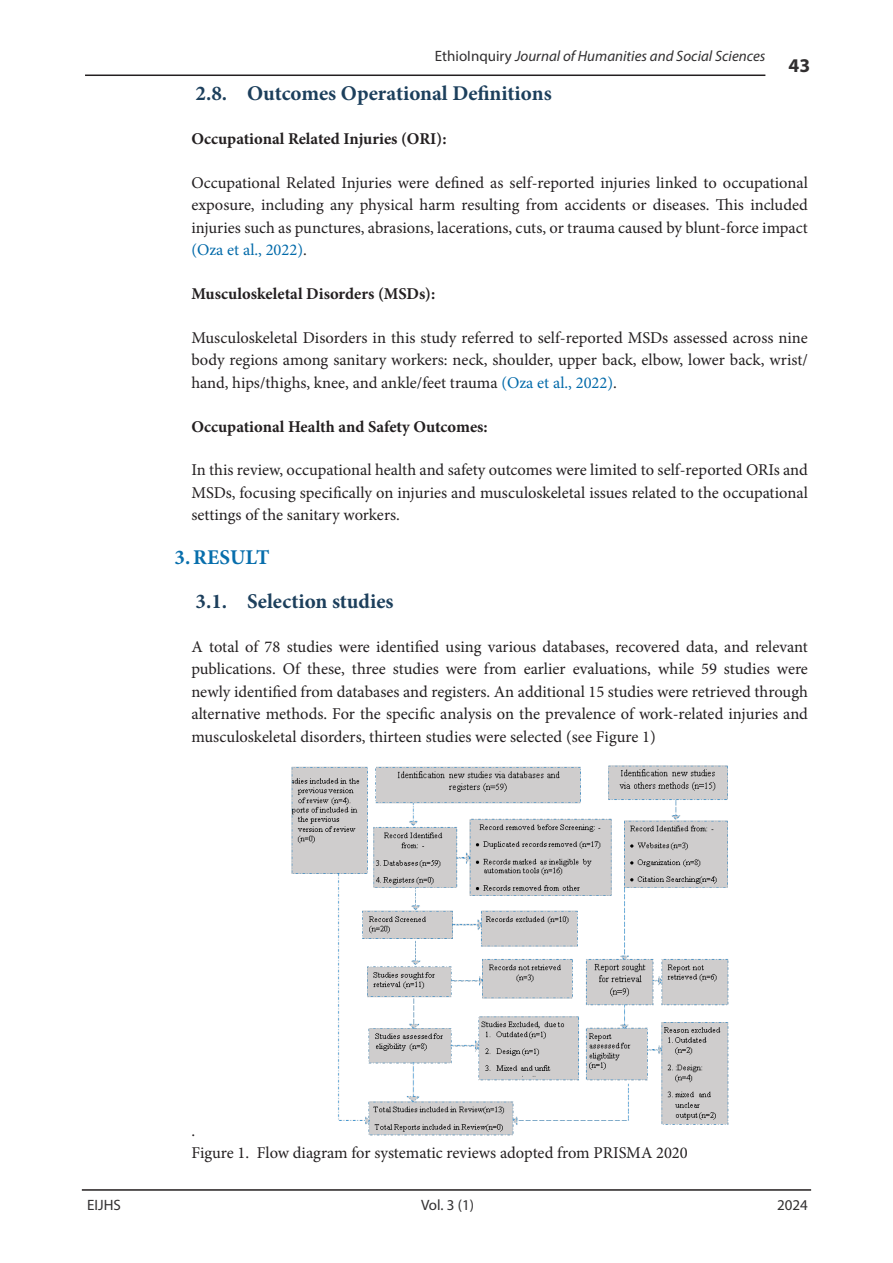
<style>
.page{position:relative;width:893px;height:1263px;background:#fff}
.page>*{position:absolute;margin:0;border:0;box-sizing:border-box;transform-origin:0 0}
.t1{font:700 21px "Minion Pro";color:#1c3f5c}
.t2{font:700 21px "Minion Pro";letter-spacing:.01em;color:#076eac}
.t3{font:700 19.5px "Myriad Pro";color:#312f30}
.Article_Body_Justified{font:16.5px/22.5px "Minion Pro";color:#231f20;text-align:justify}
.Article_Body_Justified-2{font:700 16.5px "Minion Pro";color:#231f20}
.t4{font:italic 15px "Myriad Pro";color:#312f30}
.t5{font:15px "Myriad Pro";color:#312f30}
.s1{font-style:normal}
.s2{color:#0169a9}
</style>
<div class="page">
<hr style="left:82px;top:1189px;width:729px;height:2px;background:#231f20">
<hr style="left:85px;top:75px;width:680px;height:1px;background:#231f20">
<img style="left:291px;top:765px;width:438px;height:370px">
<p class="t4" style="left:435px;top:47px;width:332px"><span class="s1">EthioInquiry</span> Journal of Humanities and Social Sciences</p>
<p class="t3" style="left:789px;top:52px;width:23px">43</p>
<p class="t1" style="left:196px;top:79px;width:358px">2.8. Outcomes Operational Definitions</p>
<p class="Article_Body_Justified-2" style="left:191px;top:127px;width:257px">Occupational Related Injuries (ORI):</p>
<p class="Article_Body_Justified" style="left:191px;top:171px;width:618px">Occupational Related Injuries were defined as self-reported injuries linked to occupational exposure, including any physical harm resulting from accidents or diseases. This included injuries such as punctures, abrasions, lacerations, cuts, or trauma caused by blunt-force impact <span class="s2">(Oza et al., 2022)</span>.</p>
<p class="Article_Body_Justified-2" style="left:191px;top:282px;width:245px">Musculoskeletal Disorders (MSDs):</p>
<p class="Article_Body_Justified" style="left:191px;top:326px;width:618px">Musculoskeletal Disorders in this study referred to self-reported MSDs assessed across nine body regions among sanitary workers: neck, shoulder, upper back, elbow, lower back, wrist/ hand, hips/thighs, knee, and ankle/feet trauma <span class="s2">(Oza et al., 2022)</span>.</p>
<p class="Article_Body_Justified-2" style="left:191px;top:415px;width:298px">Occupational Health and Safety Outcomes:</p>
<p class="Article_Body_Justified" style="left:191px;top:459px;width:618px">In this review, occupational health and safety outcomes were limited to self-reported ORIs and MSDs, focusing specifically on injuries and musculoskeletal issues related to the occupational settings of the sanitary workers.</p>
<p class="t2" style="left:174px;top:543px;width:97px">3.RESULT</p>
<p class="t1" style="left:196px;top:586px;width:199px">3.1. Selection studies</p>
<p class="Article_Body_Justified" style="left:191px;top:635px;width:618px">A total of 78 studies were identified using various databases, recovered data, and relevant publications. Of these, three studies were from earlier evaluations, while 59 studies were newly identified from databases and registers. An additional 15 studies were retrieved through alternative methods. For the specific analysis on the prevalence of work-related injuries and musculoskeletal disorders, thirteen studies were selected (see Figure 1)</p>
<p class="Article_Body_Justified" style="left:191px;top:1119px;width:498px">.<br>Figure 1. Flow diagram for systematic reviews adopted from PRISMA 2020</p>
<p class="t5" style="left:87px;top:1196px;width:35px">EIJHS</p>
<p class="t5" style="left:421px;top:1196px;width:54px">Vol. 3 (1)</p>
<p class="t5" style="left:777px;top:1196px;width:32px">2024</p>
</div>
